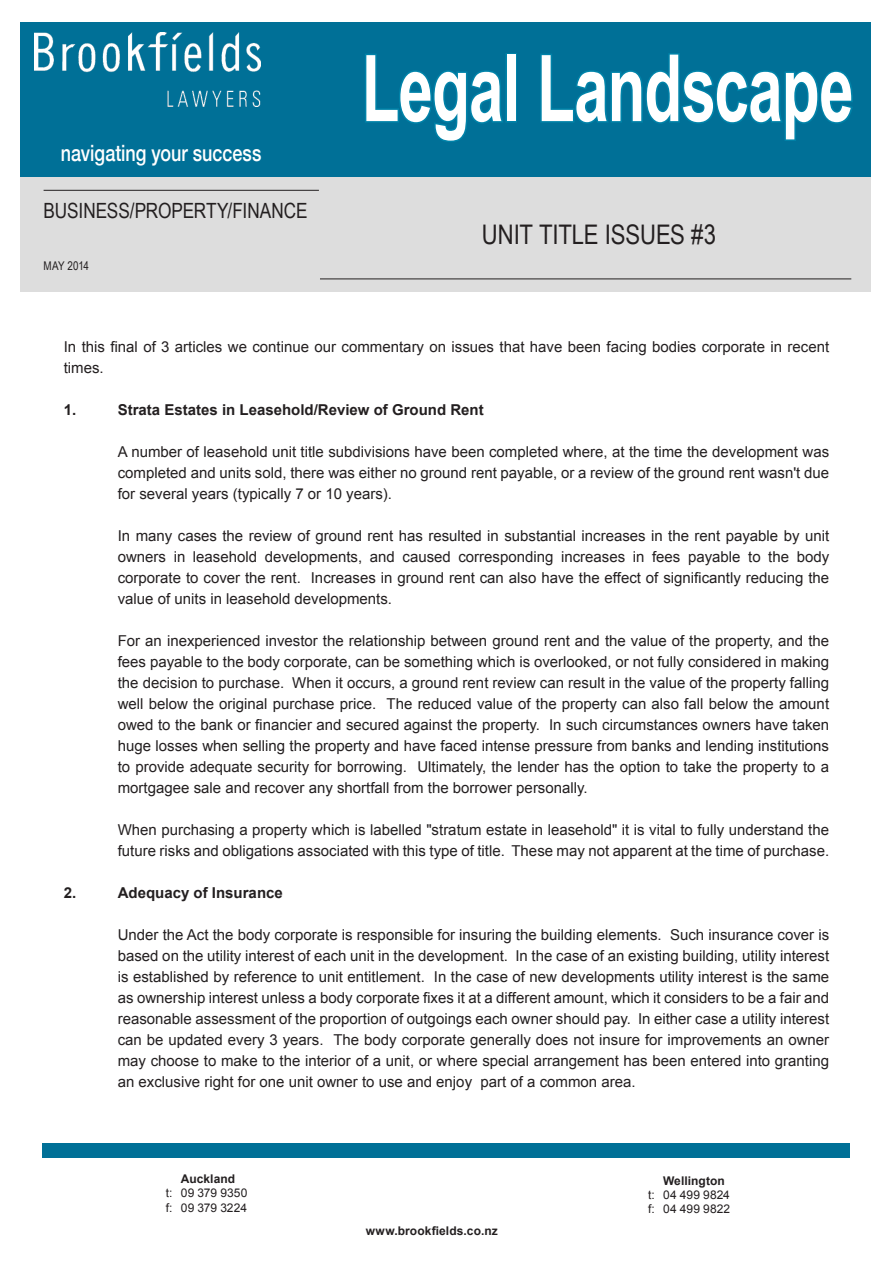
<style>
.page{position:relative;width:893px;height:1263px;background:#fff}
.page>*{position:absolute;margin:0;border:0;box-sizing:border-box;transform-origin:0 0}
.t1{font:700 92.85px "Arial Narrow";letter-spacing:-.015em;color:#fff;scale:.81 1}
.t2{font:27px "Arial Narrow";letter-spacing:-.005em;color:#231f20}
.t3{font:500 22.5px "Helvetica Neue";color:#fff;scale:.8 1}
.Newsletter_-_Second{font:21px "Arial Narrow";letter-spacing:-.005em;color:#231f20}
.t4{font:15px/21px "Arial";color:#231f20;text-align:justify}
.t5{font:700 15px "Arial";color:#231f20}
.t6{font:12px/14.4px "Arial";letter-spacing:.005em;color:#231f20}
.t7{font:700 12px "Arial";letter-spacing:.005em;color:#231f20}
.Newsletter_-_Second-2{font:12px "Arial Narrow";letter-spacing:-.01em;color:#231f20}
</style>
<div class="page">
<div style="left:43px;top:1144px;width:807px;height:14px;background:#007097"></div>
<div style="left:21px;top:176px;width:850px;height:116px;background:#ddd"></div>
<div style="left:20px;top:22px;width:851px;height:155px;background:#007097"></div>
<svg style="left:365px;top:54px;width:138px;height:88px"></svg>
<div style="left:505px;top:53px;width:12px;height:70px;border:3px solid #0083a9"></div>
<svg style="left:540px;top:53px;width:313px;height:88px"></svg>
<img style="left:34px;top:33px;width:227px;height:74px">
<hr style="left:44px;top:190px;width:275px;height:1px;background:#231f20">
<hr style="left:320px;top:279px;width:531px;height:1px;background:#231f20">
<p class="t3" style="left:61px;top:135px;width:252px">navigating your success</p>
<p class="Newsletter_-_Second" style="left:44px;top:196px;width:266px">BUSINESS/PROPERTY/FINANCE</p>
<p class="Newsletter_-_Second-2" style="left:44px;top:257px;width:47px">MAY 2014</p>
<p class="t1" style="left:362px;top:18px;width:609px">Legal Landscape</p>
<p class="t2" style="left:482px;top:215px;width:236px">UNIT TITLE ISSUES #3</p>
<p class="t4" style="left:64px;top:337px;width:767px">In this final of 3 articles we continue our commentary on issues that have been facing bodies corporate in recent times.</p>
<p class="t5" style="left:64px;top:400px;width:14px">1.</p>
<p class="t5" style="left:118px;top:400px;width:367px">Strata Estates in Leasehold/Review of Ground Rent</p>
<p class="t4" style="left:118px;top:442px;width:713px">A number of leasehold unit title subdivisions have been completed where, at the time the development was completed and units sold, there was either no ground rent payable, or a review of the ground rent wasn't due for several years (typically 7 or 10 years).</p>
<p class="t4" style="left:118px;top:526px;width:713px">In many cases the review of ground rent has resulted in substantial increases in the rent payable by unit owners in leasehold developments, and caused corresponding increases in fees payable to the body corporate to cover the rent. Increases in ground rent can also have the effect of significantly reducing the value of units in leasehold developments.</p>
<p class="t4" style="left:118px;top:631px;width:713px">For an inexperienced investor the relationship between ground rent and the value of the property, and the fees payable to the body corporate, can be something which is overlooked, or not fully considered in making the decision to purchase. When it occurs, a ground rent review can result in the value of the property falling well below the original purchase price. The reduced value of the property can also fall below the amount owed to the bank or financier and secured against the property. In such circumstances owners have taken huge losses when selling the property and have faced intense pressure from banks and lending institutions to provide adequate security for borrowing. Ultimately, the lender has the option to take the property to a mortgagee sale and recover any shortfall from the borrower personally.</p>
<p class="t4" style="left:118px;top:820px;width:713px">When purchasing a property which is labelled "stratum estate in leasehold" it is vital to fully understand the future risks and obligations associated with this type of title. These may not apparent at the time of purchase.</p>
<p class="t5" style="left:64px;top:883px;width:14px">2.</p>
<p class="t5" style="left:118px;top:883px;width:167px">Adequacy of Insurance</p>
<p class="t4" style="left:118px;top:925px;width:713px">Under the Act the body corporate is responsible for insuring the building elements. Such insurance cover is based on the utility interest of each unit in the development. In the case of an existing building, utility interest is established by reference to unit entitlement. In the case of new developments utility interest is the same as ownership interest unless a body corporate fixes it at a different amount, which it considers to be a fair and reasonable assessment of the proportion of outgoings each owner should pay. In either case a utility interest can be updated every 3 years. The body corporate generally does not insure for improvements an owner may choose to make to the interior of a unit, or where special arrangement has been entered into granting an exclusive right for one unit owner to use and enjoy part of a common area.</p>
<p class="t7" style="left:181px;top:1170px;width:56px">Auckland</p>
<p class="t6" style="left:166px;top:1186px;width:83px">t: 09 379 9350 f: 09 379 3224</p>
<p class="t7" style="left:366px;top:1222px;width:134px">www.brookfields.co.nz</p>
<p class="t7" style="left:663px;top:1172px;width:63px">Wellington</p>
<p class="t6" style="left:648px;top:1188px;width:84px">t: 04 499 9824 f: 04 499 9822</p>
</div>
